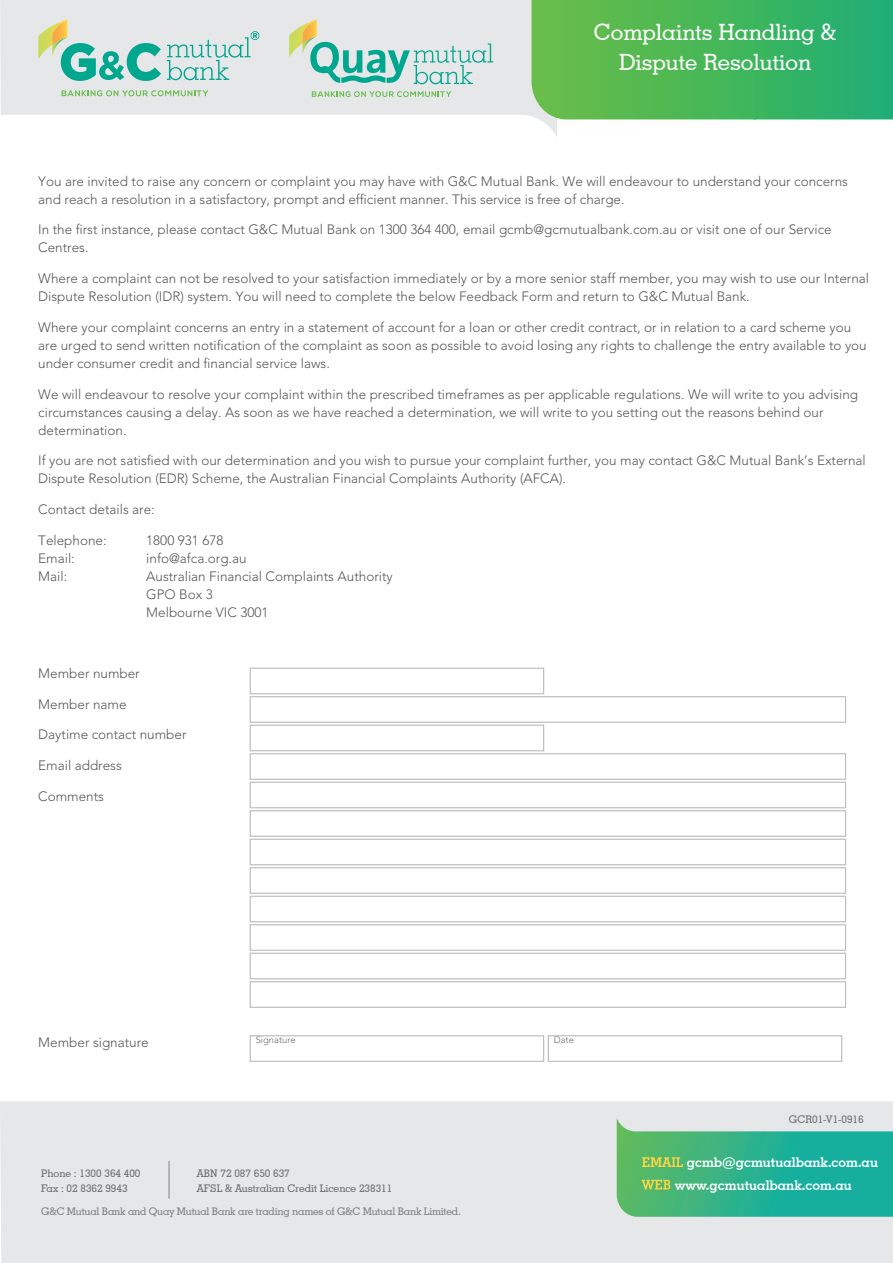
<style>
.page{position:relative;width:893px;height:1263px;background:#fff}
.page>*{position:absolute;margin:0;border:0;box-sizing:border-box;transform-origin:0 0}
.t1{font:500 22.5px/30px "Geometric Slab 703 BT";color:#fff;text-align:center}
.t2{font:300 13.5px/18px "Avenir LT Std";color:#57585a}
.t3{font:700 13.5px "Geometric Slab 703 BT";color:#fff}
.t4{font:500 10.5px/15px "Geometric Slab 703 BT";color:#6b6b6e}
.t5{font:500 10.5px "Geometric Slab 703 BT";letter-spacing:-.02em;color:#57585a}
.t6{font:300 9.45px "Avenir LT Std";color:#6b6b6e}
</style>
<div class="page">
<div style="left:250px;top:668px;width:294px;height:26px;border:1px solid #bcbdc0"></div>
<div style="left:250px;top:696px;width:596px;height:27px;border:1px solid #bcbdc0"></div>
<div style="left:250px;top:725px;width:294px;height:26px;border:1px solid #bcbdc0"></div>
<div style="left:250px;top:753px;width:596px;height:27px;border:1px solid #bcbdc0"></div>
<div style="left:250px;top:782px;width:596px;height:26px;border:1px solid #bcbdc0"></div>
<div style="left:250px;top:810px;width:596px;height:27px;border:1px solid #bcbdc0"></div>
<div style="left:250px;top:839px;width:596px;height:26px;border:1px solid #bcbdc0"></div>
<div style="left:250px;top:867px;width:596px;height:27px;border:1px solid #bcbdc0"></div>
<div style="left:250px;top:896px;width:596px;height:26px;border:1px solid #bcbdc0"></div>
<div style="left:250px;top:924px;width:596px;height:27px;border:1px solid #bcbdc0"></div>
<div style="left:250px;top:953px;width:596px;height:26px;border:1px solid #bcbdc0"></div>
<div style="left:250px;top:981px;width:596px;height:27px;border:1px solid #bcbdc0"></div>
<div style="left:250px;top:1035px;width:294px;height:27px;border:1px solid #bcbdc0"></div>
<div style="left:548px;top:1035px;width:294px;height:27px;border:1px solid #bcbdc0"></div>
<svg style="left:0;top:0;width:557px;height:137px;fill:#e6e7e9"></svg>
<svg style="left:531px;top:0;width:362px;height:119px;background:#46b65c"></svg>
<div style="left:0;top:1101px;width:893px;height:162px;background:#e6e7e9"></div>
<svg style="left:617px;top:1116px;width:276px;height:101px;background:#4bba98"></svg>
<hr style="left:169px;top:1161px;width:1px;height:37px;background:#808285">
<svg style="left:62px;top:90px;width:146px;height:6px"></svg>
<svg style="left:38px;top:19px;width:123px;height:62px;background:#aad4c5"></svg>
<svg style="left:167px;top:31px;width:92px;height:49px;background:#c5dddc"></svg>
<svg style="left:312px;top:91px;width:139px;height:6px"></svg>
<svg style="left:289px;top:19px;width:204px;height:65px;background:#bfdbd3"></svg>
<p class="t1" style="left:594px;top:17px;width:244px">Complaints Handling &amp;<br>Dispute Resolution</p>
<p class="t2" style="left:38px;top:172px;width:811px">You are invited to raise any concern or complaint you may have with G&amp;C Mutual Bank. We will endeavour to understand your concerns and reach a resolution in a satisfactory, prompt and efficient manner. This service is free of charge.</p>
<p class="t2" style="left:38px;top:221px;width:795px">In the first instance, please contact G&amp;C Mutual Bank on 1300 364 400, email gcmb@gcmutualbank.com.au or visit one of our Service<br>Centres.</p>
<p class="t2" style="left:38px;top:270px;width:832px">Where a complaint can not be resolved to your satisfaction immediately or by a more senior staff member, you may wish to use our Internal<br>Dispute Resolution (IDR) system. You will need to complete the below Feedback Form and return to G&amp;C Mutual Bank.</p>
<p class="t2" style="left:38px;top:318px;width:830px">Where your complaint concerns an entry in a statement of account for a loan or other credit contract, or in relation to a card scheme you are urged to send written notification of the complaint as soon as possible to avoid losing any rights to challenge the entry available to you under consumer credit and financial service laws.</p>
<p class="t2" style="left:38px;top:385px;width:821px">We will endeavour to resolve your complaint within the prescribed timeframes as per applicable regulations. We will write to you advising circumstances causing a delay. As soon as we have reached a determination, we will write to you setting out the reasons behind our determination.</p>
<p class="t2" style="left:38px;top:452px;width:829px">If you are not satisfied with our determination and you wish to pursue your complaint further, you may contact G&amp;C Mutual Bank’s External<br>Dispute Resolution (EDR) Scheme, the Australian Financial Complaints Authority (AFCA).</p>
<p class="t2" style="left:38px;top:501px;width:118px">Contact details are:</p>
<p class="t2" style="left:38px;top:531px;width:70px">Telephone:</p>
<p class="t2" style="left:146px;top:531px;width:79px">1800 931 678</p>
<p class="t2" style="left:38px;top:549px;width:38px">Email:</p>
<p class="t2" style="left:146px;top:549px;width:102px">info@afca.org.au</p>
<p class="t2" style="left:38px;top:567px;width:30px">Mail:</p>
<p class="t2" style="left:146px;top:567px;width:248px">Australian Financial Complaints Authority<br>GPO Box 3<br>Melbourne VIC 3001</p>
<p class="t2" style="left:38px;top:664px;width:103px">Member number</p>
<p class="t2" style="left:38px;top:695px;width:90px">Member name</p>
<p class="t2" style="left:38px;top:726px;width:150px">Daytime contact number</p>
<p class="t2" style="left:38px;top:756px;width:85px">Email address</p>
<p class="t2" style="left:38px;top:787px;width:67px">Comments</p>
<p class="t2" style="left:38px;top:1033px;width:112px">Member signature</p>
<p class="t6" style="left:256px;top:1035px;width:41px">Signature</p>
<p class="t6" style="left:554px;top:1035px;width:22px">Date</p>
<p class="t4" style="left:41px;top:1166px;width:101px">Phone : 1300 364 400<br>Fax : 02 8362 9943</p>
<p class="t4" style="left:197px;top:1166px;width:197px">ABN 72 087 650 637<br>AFSL &amp; Australian Credit Licence 238311</p>
<p class="t5" style="left:41px;top:1205px;width:421px">G&amp;C Mutual Bank and Quay Mutual Bank are trading names of G&amp;C Mutual Bank Limited.</p>
<p class="t4" style="left:789px;top:1112px;width:76px">GCR01-V1-0916</p>
<p class="t3" style="left:642px;top:1154px;width:238px">EMAIL gcmb@gcmutualbank.com.au</p>
<p class="t3" style="left:642px;top:1176px;width:212px">WEB www.gcmutualbank.com.au</p>
</div>
